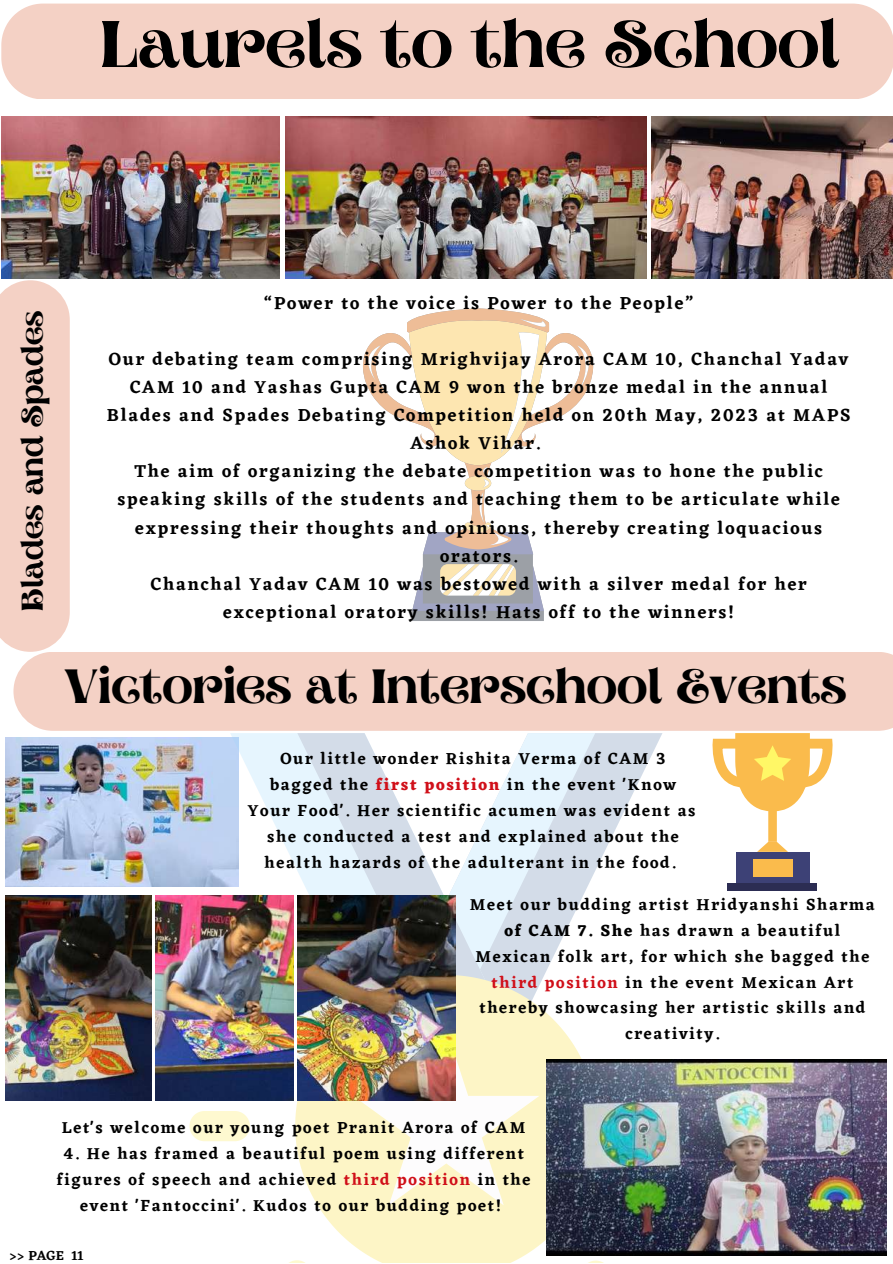
<style>
.page{position:relative;width:893px;height:1264px;background:#fff}
.page>*{position:absolute;margin:0;border:0;box-sizing:border-box;transform-origin:0 0}
.t1{font:600 65.7px "Aprila";color:#000}
.t2{font:600 48px "Aprila";color:#000}
.t3{font:600 30px "Aprila";color:#000}
.t4{font:600 18px/28px "Eczar";letter-spacing:.1em;color:#000;text-align:center}
.t5{font:600 16.5px/25.8px "Eczar";letter-spacing:.1em;color:#000;text-align:center}
.t6{font:600 13.5px "Eczar";color:#000}
.s1{font-weight:700;color:#d00f19}
.s2{font-weight:700}
.s3{color:#d00f19}
</style>
<div class="page">
<svg style="left:412px;top:554px;width:132px;height:67px;background:#a4a7ad"></svg>
<svg style="left:412px;top:564px;width:132px;height:47px"></svg>
<svg style="left:363px;top:308px;width:231px;height:246px"></svg>
<div style="left:1px;top:4px;width:891px;height:95px;background:#f4d1c5"></div>
<img style="left:1px;top:116px;width:278px;height:162px">
<img style="left:285px;top:116px;width:361px;height:162px">
<img style="left:651px;top:116px;width:241px;height:162px">
<img style="left:6px;top:737px;width:224px;height:149px">
<svg style="left:595px;top:733px;width:67px;height:138px;fill:#dae2eb"></svg>
<svg style="left:566px;top:733px;width:29px;height:197px;background:#dce4ee"></svg>
<svg style="left:230px;top:733px;width:67px;height:409px"></svg>
<svg style="left:297px;top:733px;width:269px;height:241px"></svg>
<svg style="left:295px;top:974px;width:302px;height:288px;fill:#fdf5c6"></svg>
<svg style="left:353px;top:1028px;width:186px;height:177px"></svg>
<svg style="left:580px;top:1260px;width:22px;height:2px"></svg>
<svg style="left:189px;top:1110px;width:61px;height:31px;background:#fef9d6"></svg>
<svg style="left:290px;top:1260px;width:22px;height:2px"></svg>
<img style="left:6px;top:895px;width:146px;height:204px">
<img style="left:155px;top:895px;width:138px;height:204px">
<img style="left:297px;top:895px;width:158px;height:204px">
<div style="left:0;top:280px;width:70px;height:372px;background:#f4d1c5"></div>
<div style="left:13px;top:652px;width:879px;height:78px;background:#f4d1c5"></div>
<img style="left:546px;top:1059px;width:340px;height:196px">
<div style="left:735px;top:851px;width:74px;height:32px;background:#3d4176"></div>
<div style="left:727px;top:883px;width:89px;height:7px;background:#2c2d53"></div>
<div style="left:753px;top:859px;width:39px;height:17px;background:#fabb4c"></div>
<svg style="left:712px;top:733px;width:120px;height:118px"></svg>
<h1 class="t1" style="left:100px;top:18px;width:740px">Laurels to the School</h1>
<h3 class="t3" style="left:20px;top:610px;width:302px;rotate:-90deg">Blades and Spades</h3>
<p class="t4" style="left:264px;top:288px;width:430px">“Power to the voice is Power to the People”</p>
<p class="t4" style="left:107px;top:344px;width:745px">Our debating team comprising Mrighvijay Arora CAM 10, Chanchal Yadav CAM 10 and Yashas Gupta CAM 9 won the bronze medal in the annual Blades and Spades Debating Competition held on 20th May, 2023 at MAPS Ashok Vihar.<br>The aim of organizing the debate competition was to hone the public speaking skills of the students and teaching them to be articulate while expressing their thoughts and opinions, thereby creating loquacious orators.<br>Chanchal Yadav CAM 10 was bestowed with a silver medal for her exceptional oratory skills! Hats off to the winners!</p>
<h2 class="t2" style="left:64px;top:667px;width:783px">Victories at Interschool Events</h2>
<p class="t5" style="left:248px;top:745px;width:449px">Our little wonder Rishita Verma of CAM 3 bagged the <span class="s1">first position</span> in the event 'Know Your Food'. Her scientific acumen was evident as she conducted a test and explained about the health hazards of the adulterant in the food.</p>
<p class="t5" style="left:470px;top:891px;width:406px">Meet our budding artist Hridyanshi Sharma <span class="s2">of CAM 7. She</span> has drawn a beautiful Mexican folk art, for which she bagged the <span class="s3">third position</span> in the event Mexican Art thereby showcasing her artistic skills and creativity.</p>
<p class="t5" style="left:62px;top:1114px;width:465px">Let's welcome our young poet Pranit Arora of CAM</p>
<p class="t5" style="left:57px;top:1140px;width:475px">4. He has framed a beautiful poem using different figures of speech and achieved <span class="s3">third position</span> in the event 'Fantoccini'. Kudos to our budding poet!</p>
<p class="t6" style="left:9px;top:1247px;width:75px">&gt;&gt; PAGE 11</p>
</div>
